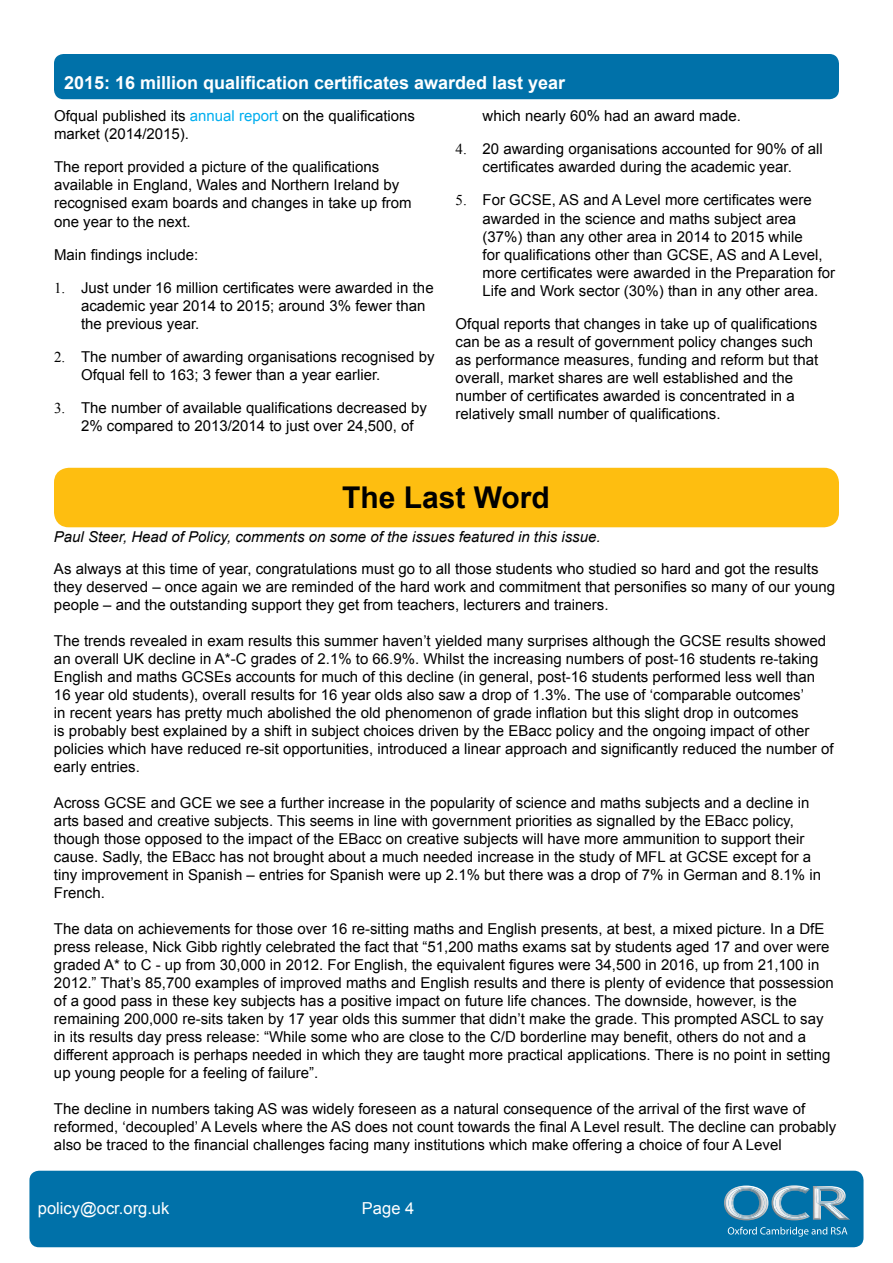
<style>
.page{position:relative;width:893px;height:1263px;background:#fff}
.page>*{position:absolute;margin:0;border:0;box-sizing:border-box;transform-origin:0 0}
.t1{font:700 30px "Arial";color:#000}
.t2{font:700 18px "Arial";color:#fff}
.t3{font:16.5px "Arial";color:#fff}
.t4{font:15px/18px "Arial";color:#000}
.t5{font:italic 15px "Arial";color:#000}
.s1{color:#00aeef}
.s2{font-family:"Times New Roman"}
</style>
<div class="page">
<div style="left:29px;top:1171px;width:834px;height:76px;background:#0071a9;border-radius:10px"></div>
<img style="left:840px;top:1216px;width:10px;height:4px">
<img style="left:841px;top:1188px;width:4px;height:16px">
<img style="left:840px;top:1188px;width:1px;height:16px">
<img style="left:840px;top:1211px;width:5px;height:7px">
<svg style="left:724px;top:1185px;width:116px;height:35px"></svg>
<svg style="left:728px;top:1227px;width:119px;height:10px"></svg>
<div style="left:54px;top:54px;width:785px;height:45px;background:#0071a9;border-radius:10px"></div>
<div style="left:54px;top:468px;width:785px;height:59px;background:#febe10;border-radius:15px"></div>
<p class="t2" style="left:64px;top:70px;width:503px">2015: 16 million qualification certificates awarded last year</p>
<p class="t4" style="left:54px;top:107px;width:363px">Ofqual published its <span class="s1">annual report</span> on the qualifications market (2014/2015).</p>
<p class="t4" style="left:54px;top:158px;width:359px">The report provided a picture of the qualifications available in England, Wales and Northern Ireland by recognised exam boards and changes in take up from one year to the next.</p>
<p class="t4" style="left:54px;top:245px;width:146px">Main findings include:</p>
<p class="t4" style="left:81px;top:278px;width:354px;text-indent:-27px"><span class="s2">1.</span> Just under 16 million certificates were awarded in the academic year 2014 to 2015; around 3% fewer than the previous year.</p>
<p class="t4" style="left:81px;top:347px;width:355px;text-indent:-27px"><span class="s2">2.</span> The number of awarding organisations recognised by<br>Ofqual fell to 163; 3 fewer than a year earlier.</p>
<p class="t4" style="left:81px;top:398px;width:347px;text-indent:-27px"><span class="s2">3.</span> The number of available qualifications decreased by<br>2% compared to 2013/2014 to just over 24,500, of</p>
<p class="t4" style="left:482px;top:107px;width:260px">which nearly 60% had an award made.</p>
<p class="t4" style="left:455px;top:140px;width:369px;text-align:center"><span class="s2">4.</span> 20 awarding organisations accounted for 90% of all certificates awarded during the academic year.</p>
<p class="t4" style="left:482px;top:191px;width:354px;text-indent:-27px"><span class="s2">5.</span> For GCSE, AS and A Level more certificates were awarded in the science and maths subject area (37%) than any other area in 2014 to 2015 while<br>for qualifications other than GCSE, AS and A Level, more certificates were awarded in the Preparation for Life and Work sector (30%) than in any other area.</p>
<p class="t4" style="left:455px;top:314px;width:364px">Ofqual reports that changes in take up of qualifications can be as a result of government policy changes such as performance measures, funding and reform but that overall, market shares are well established and the number of certificates awarded is concentrated in a relatively small number of qualifications.</p>
<h1 class="t1" style="left:342px;top:478px;width:209px">The Last Word</h1>
<p class="t5" style="left:54px;top:527px;width:548px">Paul Steer, Head of Policy, comments on some of the issues featured in this issue.</p>
<p class="t4" style="left:54px;top:559px;width:783px">As always at this time of year, congratulations must go to all those students who studied so hard and got the results they deserved – once again we are reminded of the hard work and commitment that personifies so many of our young people – and the outstanding support they get from teachers, lecturers and trainers.</p>
<p class="t4" style="left:54px;top:631px;width:781px">The trends revealed in exam results this summer haven’t yielded many surprises although the GCSE results showed an overall UK decline in A*-C grades of 2.1% to 66.9%. Whilst the increasing numbers of post-16 students re-taking English and maths GCSEs accounts for much of this decline (in general, post-16 students performed less well than 16 year old students), overall results for 16 year olds also saw a drop of 1.3%. The use of ‘comparable outcomes’<br>in recent years has pretty much abolished the old phenomenon of grade inflation but this slight drop in outcomes<br>is probably best explained by a shift in subject choices driven by the EBacc policy and the ongoing impact of other policies which have reduced re-sit opportunities, introduced a linear approach and significantly reduced the number of early entries.</p>
<p class="t4" style="left:54px;top:793px;width:769px">Across GCSE and GCE we see a further increase in the popularity of science and maths subjects and a decline in arts based and creative subjects. This seems in line with government priorities as signalled by the EBacc policy, though those opposed to the impact of the EBacc on creative subjects will have more ammunition to support their cause. Sadly, the EBacc has not brought about a much needed increase in the study of MFL at GCSE except for a tiny improvement in Spanish – entries for Spanish were up 2.1% but there was a drop of 7% in German and 8.1% in French.</p>
<p class="t4" style="left:54px;top:919px;width:781px">The data on achievements for those over 16 re-sitting maths and English presents, at best, a mixed picture. In a DfE press release, Nick Gibb rightly celebrated the fact that “51,200 maths exams sat by students aged 17 and over were graded A* to C - up from 30,000 in 2012. For English, the equivalent figures were 34,500 in 2016, up from 21,100 in 2012.” That’s 85,700 examples of improved maths and English results and there is plenty of evidence that possession of a good pass in these key subjects has a positive impact on future life chances. The downside, however, is the remaining 200,000 re-sits taken by 17 year olds this summer that didn’t make the grade. This prompted ASCL to say in its results day press release: “While some who are close to the C/D borderline may benefit, others do not and a different approach is perhaps needed in which they are taught more practical applications. There is no point in setting up young people for a feeling of failure”.</p>
<p class="t4" style="left:54px;top:1099px;width:784px">The decline in numbers taking AS was widely foreseen as a natural consequence of the arrival of the first wave of reformed, ‘decoupled’ A Levels where the AS does not count towards the final A Level result. The decline can probably also be traced to the financial challenges facing many institutions which make offering a choice of four A Level</p>
<p class="t3" style="left:38px;top:1197px;width:133px">policy@ocr.org.uk</p>
<p class="t3" style="left:362px;top:1197px;width:54px">Page 4</p>
</div>
